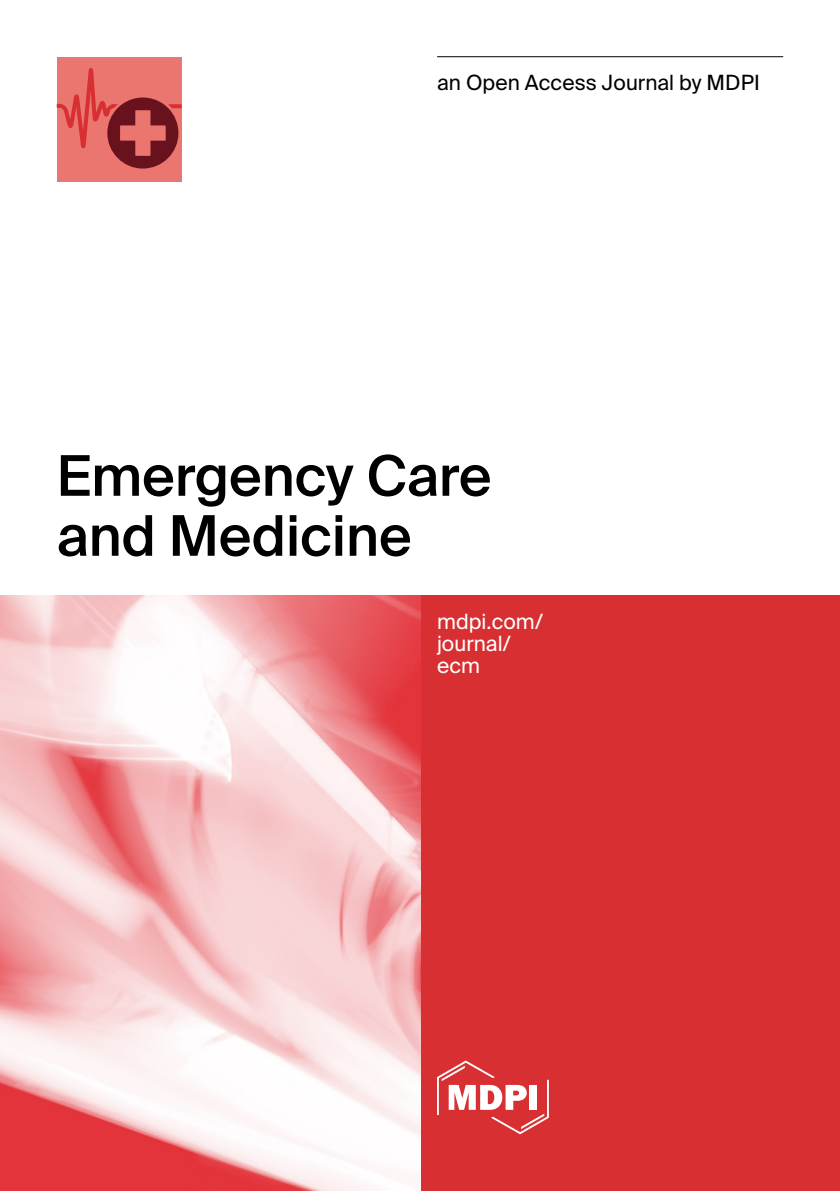
<style>
.page{position:relative;width:840px;height:1191px;background:#fff}
.page>*{position:absolute;margin:0;border:0;box-sizing:border-box;transform-origin:0 0}
.t1{font:500 56px/60px "Suisse Intl";color:#000}
.t2{font:21px "Suisse Intl";letter-spacing:.005em;color:#000}
.t3{font:21px/22px "Suisse Intl";color:#fff}
</style>
<div class="page">
<div style="left:420px;top:595px;width:419px;height:596px;background:#d82f33"></div>
<img style="left:1px;top:595px;width:419px;height:596px">
<div style="left:57px;top:57px;width:124px;height:124px;background:#eb756f"></div>
<svg style="left:57px;top:68px;width:124px;height:101px"></svg>
<svg style="left:437px;top:1060px;width:111px;height:74px"></svg>
<hr style="left:437px;top:56px;width:345px;height:1px;background:#000">
<hr style="left:0;top:595px;width:1px;height:596px;background:#f4f6f3">
<p class="t2" style="left:437px;top:70px;width:324px">an Open Access Journal by MDPI</p>
<h1 class="t1" style="left:57px;top:446px;width:436px">Emergency Care and Medicine</h1>
<p class="t3" style="left:437px;top:610px;width:108px">mdpi.com/ journal/ ecm</p>
</div>
